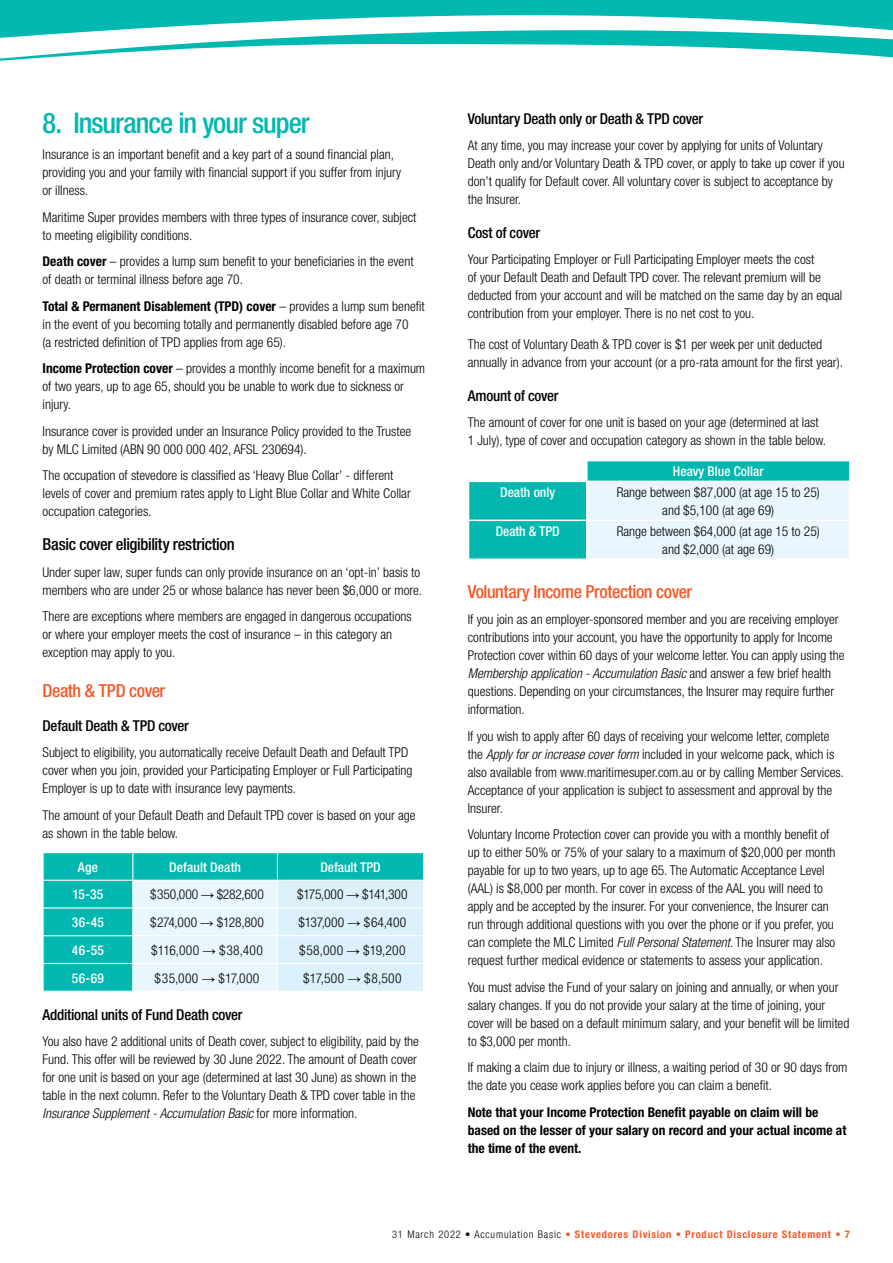
<style>
.page{position:relative;width:893px;height:1263px;background:#fff}
.page>*{position:absolute;margin:0;border:0;box-sizing:border-box;transform-origin:0 0}
.t1{font:500 condensed 28.5px "Helvetica Neue";letter-spacing:-.035em;color:#00b8b0}
.t2{font:500 condensed 18px "Helvetica Neue";letter-spacing:-.02em;color:#f15a2a}
.t3{font:500 condensed 16.5px "Helvetica Neue";letter-spacing:-.02em;color:#000}
.t4{font:500 condensed 15px "Helvetica Neue";letter-spacing:-.015em;color:#000}
.t5{font:300 condensed 13.5px/18px "Helvetica Neue";color:#000}
.t6{font:700 condensed 13.5px/18px "Helvetica Neue";color:#000}
.t7{font:500 condensed 13.5px "Helvetica Neue";color:#fff}
.t8{font:300 condensed 13.5px "Helvetica Neue";letter-spacing:.025em;color:#000}
.t9{font:700 condensed 10.5px "Helvetica Neue";letter-spacing:.075em;color:#f15a2a}
.s1{font-weight:700}
.s2{font-family:"Arial Narrow";font-weight:400;font-stretch:normal}
.s3{font-style:italic}
.s4{font-weight:300;color:#000}
.s5{font-weight:300}
</style>
<div class="page">
<svg style="left:0;top:0;width:893px;height:61px;fill:#00b8b0"></svg>
<div style="left:44px;top:853px;width:88px;height:138px;background:#00b8b0"></div>
<svg style="left:132px;top:853px;width:292px;height:138px;background:#b8e8ed"></svg>
<hr style="left:43px;top:880px;width:90px;height:1px;background:#fff">
<hr style="left:43px;top:907px;width:90px;height:1px;background:#fff">
<hr style="left:43px;top:935px;width:90px;height:1px;background:#fff">
<svg style="left:43px;top:853px;width:1px;height:138px"></svg>
<hr style="left:43px;top:963px;width:90px;height:1px;background:#fff">
<svg style="left:469px;top:461px;width:381px;height:97px;background:#91dedf"></svg>
<hr style="left:468px;top:481px;width:119px;height:1px;background:#fff">
<hr style="left:587px;top:481px;width:263px;height:1px;background:#fff">
<hr style="left:586px;top:482px;width:2px;height:38px;background:#fff">
<hr style="left:849px;top:482px;width:1px;height:38px;background:#fff">
<hr style="left:468px;top:520px;width:119px;height:1px;background:#fff">
<hr style="left:587px;top:520px;width:263px;height:1px;background:#fff">
<hr style="left:586px;top:521px;width:2px;height:37px;background:#fff">
<hr style="left:849px;top:521px;width:1px;height:37px;background:#fff">
<h1 class="t1" style="left:43px;top:106px;width:269px">8. Insurance in your super</h1>
<p class="t5" style="left:43px;top:146px;width:360px">Insurance is an important benefit and a key part of a sound financial plan, providing you and your family with financial support if you suffer from injury or illness.</p>
<p class="t5" style="left:43px;top:208px;width:376px">Maritime Super provides members with three types of insurance cover, subject to meeting eligibility conditions.</p>
<p class="t5" style="left:43px;top:253px;width:373px"><span class="s1">Death cover</span> – provides a lump sum benefit to your beneficiaries in the event of death or terminal illness before age 70.</p>
<p class="t5" style="left:43px;top:297px;width:384px"><span class="s1">Total &amp; Permanent Disablement (TPD) cover</span> – provides a lump sum benefit in the event of you becoming totally and permanently disabled before age 70<br>(a restricted definition of TPD applies from age 65).</p>
<p class="t5" style="left:43px;top:359px;width:384px"><span class="s1">Income Protection cover</span> – provides a monthly income benefit for a maximum of two years, up to age 65, should you be unable to work due to sickness or injury.</p>
<p class="t5" style="left:43px;top:422px;width:370px">Insurance cover is provided under an Insurance Policy provided to the Trustee by MLC Limited (ABN 90 000 000 402, AFSL 230694).</p>
<p class="t5" style="left:43px;top:466px;width:370px">The occupation of stevedore is classified as ‘Heavy Blue Collar’ - different levels of cover and premium rates apply to Light Blue Collar and White Collar occupation categories.</p>
<p class="t3" style="left:43px;top:534px;width:194px">Basic cover eligibility restriction</p>
<p class="t5" style="left:43px;top:563px;width:381px">Under super law, super funds can only provide insurance on an ‘opt-in’ basis to members who are under 25 or whose balance has never been $6,000 or more.</p>
<p class="t5" style="left:43px;top:607px;width:371px">There are exceptions where members are engaged in dangerous occupations or where your employer meets the cost of insurance – in this category an exception may apply to you.</p>
<h2 class="t2" style="left:43px;top:680px;width:124px">Death &amp; TPD cover</h2>
<p class="t4" style="left:43px;top:716px;width:148px">Default Death &amp; TPD cover</p>
<p class="t5" style="left:43px;top:743px;width:371px">Subject to eligibility, you automatically receive Default Death and Default TPD cover when you join, provided your Participating Employer or Full Participating<br>Employer is up to date with insurance levy payments.</p>
<p class="t5" style="left:43px;top:806px;width:375px">The amount of your Default Death and Default TPD cover is based on your age as shown in the table below.</p>
<p class="t7" style="left:78px;top:859px;width:22px">Age</p>
<p class="t7" style="left:169px;top:859px;width:73px">Default Death</p>
<p class="t7" style="left:320px;top:859px;width:62px">Default TPD</p>
<p class="t7" style="left:72px;top:886px;width:32px">15-35</p>
<p class="t5" style="left:150px;top:885px;width:115px">$350,000 <span class="s2">→</span> $282,600</p>
<p class="t5" style="left:297px;top:885px;width:112px">$175,000 <span class="s2">→</span> $141,300</p>
<p class="t7" style="left:72px;top:914px;width:34px">36-45</p>
<p class="t5" style="left:150px;top:913px;width:115px">$274,000 <span class="s2">→</span> $128,800</p>
<p class="t5" style="left:299px;top:913px;width:109px">$137,000 <span class="s2">→</span> $64,400</p>
<p class="t7" style="left:72px;top:942px;width:34px">46-55</p>
<p class="t8" style="left:151px;top:942px;width:113px">$116,000 <span class="s2">→</span> $38,400</p>
<p class="t8" style="left:299px;top:942px;width:108px">$58,000 <span class="s2">→</span> $19,200</p>
<p class="t7" style="left:72px;top:970px;width:34px">56-69</p>
<p class="t8" style="left:155px;top:970px;width:106px">$35,000 <span class="s2">→</span> $17,000</p>
<p class="t5" style="left:303px;top:969px;width:100px">$17,500 <span class="s2">→</span> $8,500</p>
<p class="t4" style="left:43px;top:1005px;width:202px">Additional units of Fund Death cover</p>
<p class="t5" style="left:43px;top:1032px;width:378px">You also have 2 additional units of Death cover, subject to eligibility, paid by the Fund. This offer will be reviewed by 30 June 2022. The amount of Death cover for one unit is based on your age (determined at last 30 June) as shown in the table in the next column. Refer to the Voluntary Death &amp; TPD cover table in the <span class="s3">Insurance Supplement - Accumulation Basic</span> for more information.</p>
<p class="t4" style="left:468px;top:109px;width:237px">Voluntary Death only or Death &amp; TPD cover</p>
<p class="t5" style="left:468px;top:136px;width:378px">At any time, you may increase your cover by applying for units of Voluntary Death only and/or Voluntary Death &amp; TPD cover, or apply to take up cover if you don’t qualify for Default cover. All voluntary cover is subject to acceptance by the Insurer.</p>
<p class="t4" style="left:468px;top:223px;width:74px">Cost of cover</p>
<p class="t5" style="left:468px;top:250px;width:376px">Your Participating Employer or Full Participating Employer meets the cost<br>of your Default Death and Default TPD cover. The relevant premium will be deducted from your account and will be matched on the same day by an equal contribution from your employer. There is no net cost to you.</p>
<p class="t5" style="left:468px;top:335px;width:377px">The cost of Voluntary Death &amp; TPD cover is $1 per week per unit deducted annually in advance from your account (or a pro-rata amount for the first year).</p>
<p class="t4" style="left:468px;top:386px;width:92px">Amount of cover</p>
<p class="t5" style="left:468px;top:413px;width:360px">The amount of cover for one unit is based on your age (determined at last<br>1 July), type of cover and occupation category as shown in the table below.</p>
<p class="t7" style="left:673px;top:463px;width:92px">Heavy Blue Collar</p>
<p class="t7" style="left:500px;top:484px;width:56px">Death only</p>
<p class="t5" style="left:617px;top:483px;width:205px;text-align:center">Range between $87,000 (at age 15 to 25) and $5,100 (at age 69)</p>
<p class="t7" style="left:496px;top:523px;width:65px">Death &amp; TPD</p>
<p class="t5" style="left:617px;top:522px;width:205px;text-align:center">Range between $64,000 (at age 15 to 25) and $2,000 (at age 69)</p>
<h2 class="t2" style="left:468px;top:581px;width:226px">Voluntary Income Protection cover</h2>
<p class="t5" style="left:468px;top:610px;width:378px">If you join as an employer-sponsored member and you are receiving employer contributions into your account, you have the opportunity to apply for Income Protection cover within 60 days of your welcome letter. You can apply using the <span class="s3">Membership application - Accumulation Basic</span> and answer a few brief health questions. Depending on your circumstances, the Insurer may require further information.</p>
<p class="t5" style="left:468px;top:727px;width:378px">If you wish to apply after 60 days of receiving your welcome letter, complete the <span class="s3">Apply for or increase cover form</span> included in your welcome pack, which is also available from www.maritimesuper.com.au or by calling Member Services.<br>Acceptance of your application is subject to assessment and approval by the Insurer.</p>
<p class="t5" style="left:468px;top:825px;width:369px">Voluntary Income Protection cover can provide you with a monthly benefit of up to either 50% or 75% of your salary to a maximum of $20,000 per month payable for up to two years, up to age 65. The Automatic Acceptance Level (AAL) is $8,000 per month. For cover in excess of the AAL you will need to apply and be accepted by the insurer. For your convenience, the Insurer can run through additional questions with you over the phone or if you prefer, you can complete the MLC Limited <span class="s3">Full Personal Statement</span>. The Insurer may also request further medical evidence or statements to assess your application.</p>
<p class="t5" style="left:468px;top:978px;width:383px">You must advise the Fund of your salary on joining and annually, or when your salary changes. If you do not provide your salary at the time of joining, your cover will be based on a default minimum salary, and your benefit will be limited to $3,000 per month.</p>
<p class="t5" style="left:468px;top:1058px;width:381px">If making a claim due to injury or illness, a waiting period of 30 or 90 days from the date you cease work applies before you can claim a benefit.</p>
<p class="t6" style="left:468px;top:1103px;width:380px">Note that your Income Protection Benefit payable on claim will be based on the lesser of your salary on record and your actual income at the time of the event.</p>
<p class="t9" style="left:392px;top:1228px;width:459px"><span class="s4">31 March 2022 • Accumulation Basic</span> <span class="s5">•</span> Stevedores Division • Product Disclosure Statement • 7</p>
</div>
